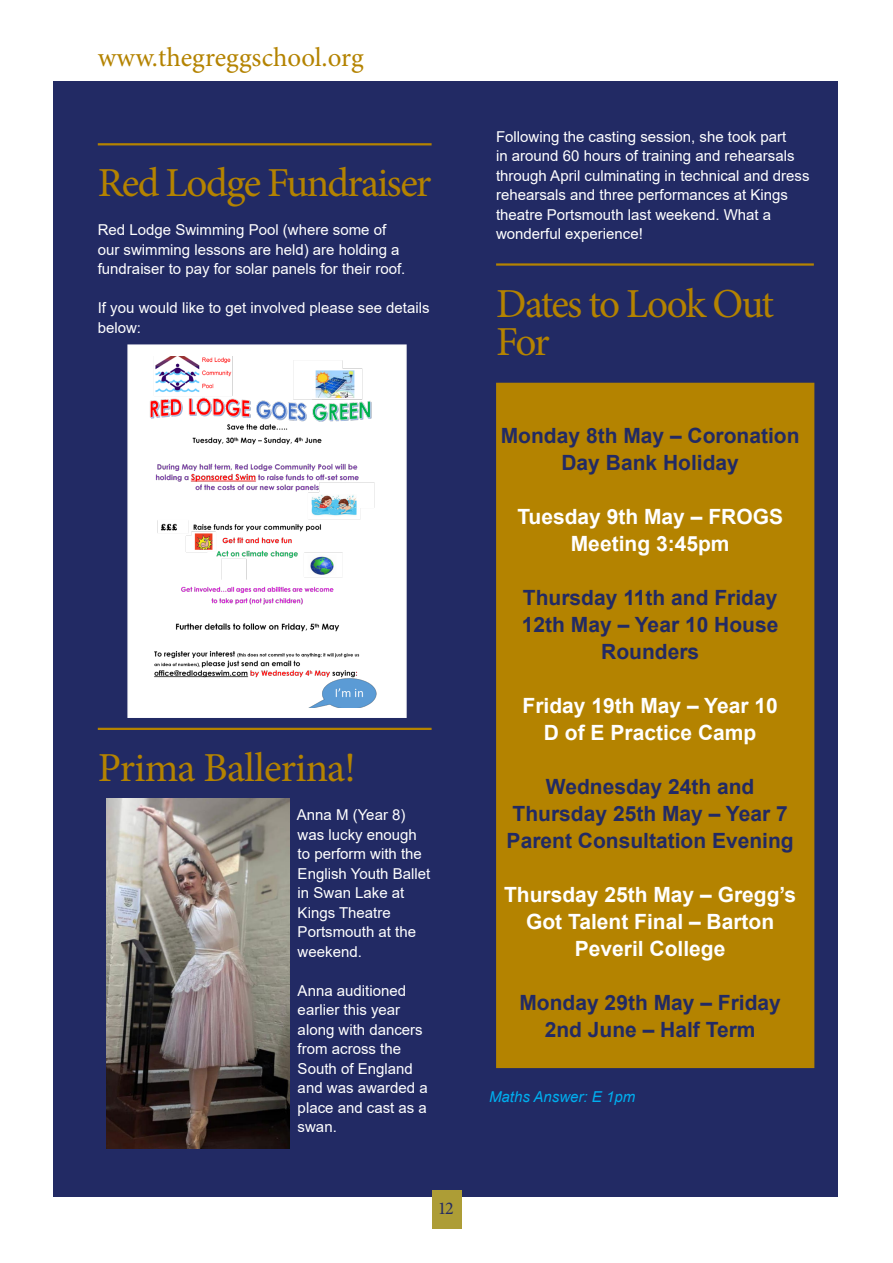
<style>
.page{position:relative;width:893px;height:1263px;background:#fff}
.page>*{position:absolute;margin:0;border:0;box-sizing:border-box;transform-origin:0 0}
.t1{font:41.25px/38.4px "Minion Pro";letter-spacing:-.035em;color:#b48300}
.t2{font:27px "Minion Pro";color:#b48300}
.Paragraph_Style_1{font:700 21px/27px "Arial";color:#222a64;text-align:center}
.Paragraph_Style_1-2{font:700 21px/27px "Arial";color:#fff;text-align:center}
.t3{font:18px "Minion Pro";color:#222a64}
.Paragraph_Style_1-3{font:15px/19.5px "Arial";color:#fff}
.Paragraph_Style_1-4{font:italic 15px "Arial";color:#00aeef}
</style>
<div class="page">
<div style="left:53px;top:81px;width:785px;height:1115px;background:#222a64"></div>
<div style="left:432px;top:1191px;width:29px;height:38px;background:#ad9d36"></div>
<hr style="left:98px;top:143px;width:334px;height:2px;background:#b48300">
<hr style="left:98px;top:728px;width:334px;height:2px;background:#b48300">
<img style="left:106px;top:798px;width:183px;height:351px">
<hr style="left:496px;top:263px;width:318px;height:3px;background:#b48300">
<div style="left:496px;top:383px;width:318px;height:685px;background:#b48300;border:2px solid #b48300"></div>
<div style="left:127px;top:344px;width:280px;height:374px;background:#fff;border:2px solid #fff"></div>
<img style="left:150px;top:357px;width:227px;height:350px">
<p class="t2" style="left:98px;top:40px;width:267px">www.thegreggschool.org</p>
<p class="t1" style="left:98px;top:164px;width:335px">Red Lodge Fundraiser</p>
<p class="Paragraph_Style_1-3" style="left:98px;top:220px;width:309px">Red Lodge Swimming Pool (where some of our swimming lessons are held) are holding a fundraiser to pay for solar panels for their roof.</p>
<p class="Paragraph_Style_1-3" style="left:98px;top:298px;width:333px">If you would like to get involved please see details below:</p>
<p class="t1" style="left:98px;top:749px;width:260px">Prima Ballerina!</p>
<p class="Paragraph_Style_1-3" style="left:297px;top:805px;width:135px">Anna M (Year 8) was lucky enough to perform with the<br>English Youth Ballet in Swan Lake at<br>Kings Theatre<br>Portsmouth at the weekend.</p>
<p class="Paragraph_Style_1-3" style="left:298px;top:980px;width:132px">Anna auditioned earlier this year along with dancers from across the<br>South of England and was awarded a place and cast as a swan.</p>
<p class="t3" style="left:439px;top:1196px;width:16px">12</p>
<p class="Paragraph_Style_1-3" style="left:496px;top:127px;width:315px">Following the casting session, she took part<br>in around 60 hours of training and rehearsals through April culminating in technical and dress rehearsals and three performances at Kings theatre Portsmouth last weekend. What a wonderful experience!</p>
<p class="t1" style="left:496px;top:284px;width:279px">Dates to Look Out<br>For</p>
<p class="Paragraph_Style_1" style="left:501px;top:422px;width:300px">Monday 8th May – Coronation<br>Day Bank Holiday</p>
<p class="Paragraph_Style_1-2" style="left:517px;top:503px;width:267px">Tuesday 9th May – FROGS<br>Meeting 3:45pm</p>
<p class="Paragraph_Style_1" style="left:522px;top:584px;width:258px">Thursday 11th and Friday<br>12th May – Year 10 House<br>Rounders</p>
<p class="Paragraph_Style_1-2" style="left:522px;top:692px;width:257px">Friday 19th May – Year 10</p>
<p class="Paragraph_Style_1-2" style="left:544px;top:719px;width:214px">D of E Practice Camp</p>
<p class="Paragraph_Style_1" style="left:507px;top:773px;width:289px">Wednesday 24th and<br>Thursday 25th May – Year 7<br>Parent Consultation Evening</p>
<p class="Paragraph_Style_1-2" style="left:504px;top:881px;width:294px">Thursday 25th May – Gregg’s<br>Got Talent Final – Barton<br>Peveril College</p>
<p class="Paragraph_Style_1" style="left:519px;top:989px;width:263px">Monday 29th May – Friday<br>2nd June – Half Term</p>
<p class="Paragraph_Style_1-4" style="left:489px;top:1087px;width:148px">Maths Answer: E 1pm</p>
</div>
